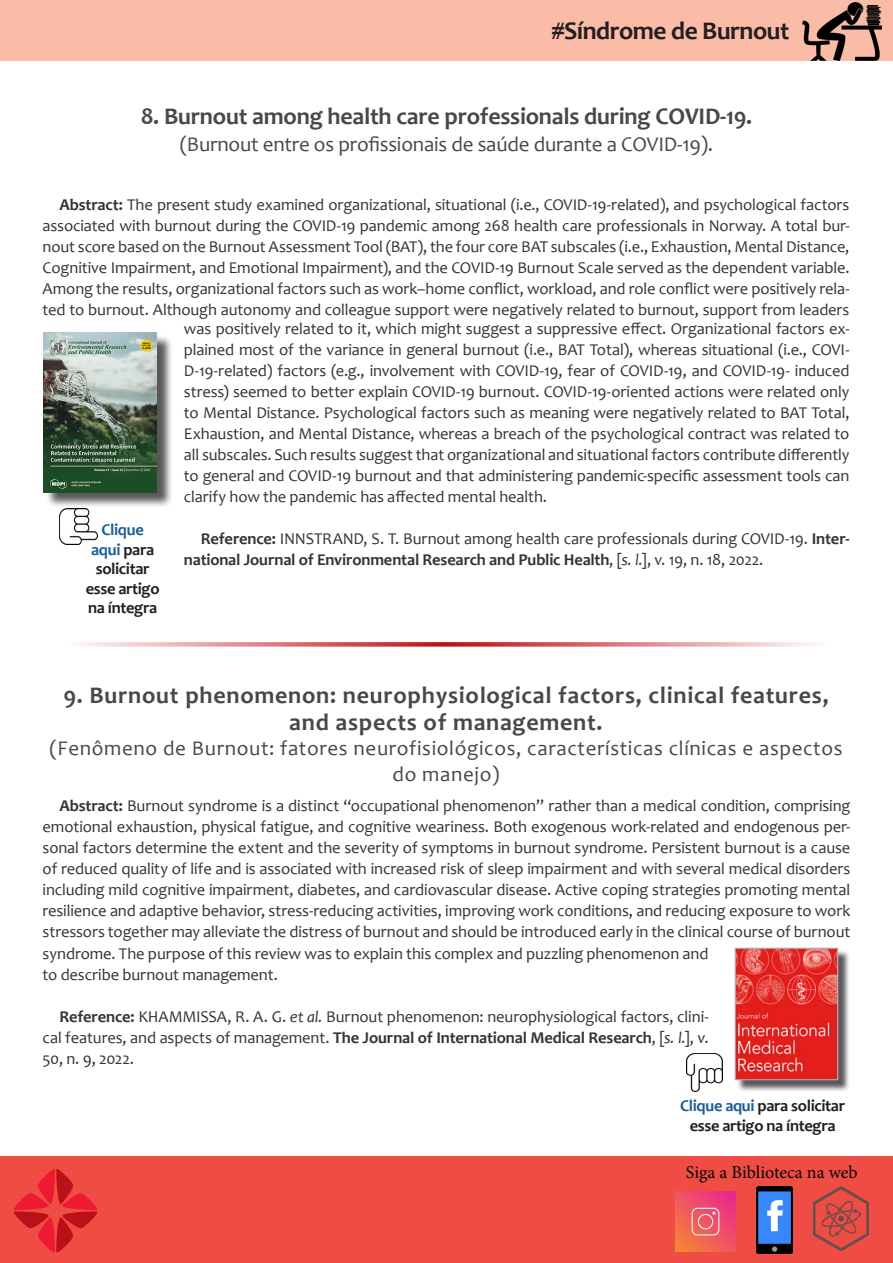
<style>
.page{position:relative;width:893px;height:1263px;background:#fff}
.page>*{position:absolute;margin:0;border:0;box-sizing:border-box;transform-origin:0 0}
.t1{font:700 25.5px "Candara";letter-spacing:-.02em;color:#231f20}
.t2{font:700 24px/27px "Candara";letter-spacing:.03em;color:#474847;text-align:center}
.t3{font:700 24px "Candara";letter-spacing:-.01em;color:#474847}
.t4{font:21px/25.5px "Candara";letter-spacing:.03em;color:#474847;text-align:center}
.t5{font:21px "Candara";letter-spacing:-.01em;color:#474847}
.t6{font:18px "Minion Pro";letter-spacing:-.005em;color:#040503}
.t7{font:16.5px/21px "Candara";letter-spacing:-.005em;color:#323332;text-align:justify}
.t8{font:700 16.5px/19.5px "Candara";letter-spacing:-.02em;color:#231f20;text-align:center}
.s1{font-weight:700}
.s2{color:#175d9e}
.s3{font-style:italic}
</style>
<div class="page">
<img style="left:60px;top:508px;width:38px;height:36px">
<svg style="left:80px;top:642px;width:733px;height:5px;background:#de8e91"></svg>
<div style="left:45px;top:334px;width:128px;height:174px;background:#231f20;opacity:.75"></div>
<img style="left:43px;top:332px;width:114px;height:160px">
<div style="left:737px;top:949px;width:113px;height:143px;background:#231f20;opacity:.75"></div>
<img style="left:737px;top:950px;width:99px;height:128px">
<div style="left:735px;top:948px;width:103px;height:132px;border:1px solid #b0b1b5"></div>
<div style="left:0;top:0;width:893px;height:61px;background:#fabca7"></div>
<img style="left:686px;top:1053px;width:36px;height:39px">
<img style="left:802px;top:3px;width:80px;height:58px">
<div style="left:0;top:1156px;width:893px;height:107px;background:#ef4d44"></div>
<svg style="left:14px;top:1169px;width:84px;height:84px"></svg>
<img style="left:813px;top:1186px;width:55px;height:64px">
<img style="left:756px;top:1186px;width:37px;height:67px">
<img style="left:675px;top:1191px;width:61px;height:61px">
<h1 class="t1" style="left:552px;top:15px;width:239px">#Síndrome de Burnout</h1>
<h2 class="t3" style="left:141px;top:102px;width:613px">8. Burnout among health care professionals during COVID-19.</h2>
<p class="t5" style="left:180px;top:131px;width:535px">(Burnout entre os profissionais de saúde durante a COVID-19).</p>
<p class="t7" style="left:43px;top:194px;width:808px;text-indent:17px"><span class="s1">Abstract:</span> The present study examined organizational, situational (i.e., COVID-19-related), and psychological factors associated with burnout during the COVID-19 pandemic among 268 health care professionals in Norway. A total bur&shy;nout score based on the Burnout Assessment Tool (BAT), the four core BAT subscales (i.e., Exhaustion, Mental Distance, Cognitive Impairment, and Emotional Impairment), and the COVID-19 Burnout Scale served as the dependent variable.<br>Among the results, organizational factors such as work–home conflict, workload, and role conflict were positively rela&shy;ted to burnout. Although autonomy and colleague support were negatively related to burnout, support from leaders</p>
<p class="t8" style="left:86px;top:520px;width:75px"><span class="s2">Clique aqui</span> para solicitar esse artigo na íntegra</p>
<p class="t7" style="left:184px;top:318px;width:667px">was positively related to it, which might suggest a suppressive effect. Organizational factors ex&shy;plained most of the variance in general burnout (i.e., BAT Total), whereas situational (i.e., COVI-D-19-related) factors (e.g., involvement with COVID-19, fear of COVID-19, and COVID-19- induced stress) seemed to better explain COVID-19 burnout. COVID-19-oriented actions were related only to Mental Distance. Psychological factors such as meaning were negatively related to BAT Total, Exhaustion, and Mental Distance, whereas a breach of the psychological contract was related to all subscales. Such results suggest that organizational and situational factors contribute differently to general and COVID-19 burnout and that administering pandemic-specific assessment tools can clarify how the pandemic has affected mental health.</p>
<p class="t7" style="left:184px;top:528px;width:667px;text-indent:17px"><span class="s1">Reference:</span> INNSTRAND, S. T. Burnout among health care professionals during COVID-19. <span class="s1">Inter&shy;national Journal of Environmental Research and Public Health</span>, [<span class="s3">s. l.</span>], v. 19, n. 18, 2022.</p>
<h2 class="t2" style="left:63px;top:681px;width:767px">9. Burnout phenomenon: neurophysiological factors, clinical features, and aspects of management.</h2>
<p class="t4" style="left:50px;top:735px;width:795px">(Fenômeno de Burnout: fatores neurofisiológicos, características clínicas e aspectos do manejo)</p>
<p class="t7" style="left:43px;top:795px;width:809px;text-indent:17px"><span class="s1">Abstract:</span> Burnout syndrome is a distinct “occupational phenomenon” rather than a medical condition, comprising emotional exhaustion, physical fatigue, and cognitive weariness. Both exogenous work-related and endogenous per&shy;sonal factors determine the extent and the severity of symptoms in burnout syndrome. Persistent burnout is a cause of reduced quality of life and is associated with increased risk of sleep impairment and with several medical disorders including mild cognitive impairment, diabetes, and cardiovascular disease. Active coping strategies promoting mental resilience and adaptive behavior, stress-reducing activities, improving work conditions, and reducing exposure to work stressors together may alleviate the distress of burnout and should be introduced early in the clinical course of burnout</p>
<p class="t7" style="left:43px;top:943px;width:667px">syndrome. The purpose of this review was to explain this complex and puzzling phenomenon and to describe burnout management.</p>
<p class="t7" style="left:43px;top:1006px;width:667px;text-indent:17px"><span class="s1">Reference:</span> KHAMMISSA, R. A. G. <span class="s3">et al.</span> Burnout phenomenon: neurophysiological factors, clini&shy;cal features, and aspects of management. <span class="s1">The Journal of International Medical Research</span>, [<span class="s3">s. l.</span>], v.<br>50, n. 9, 2022.</p>
<p class="t8" style="left:680px;top:1096px;width:166px"><span class="s2">Clique aqui</span> para solicitar esse artigo na íntegra</p>
<p class="t6" style="left:686px;top:1160px;width:173px">Siga a Biblioteca na web</p>
</div>
